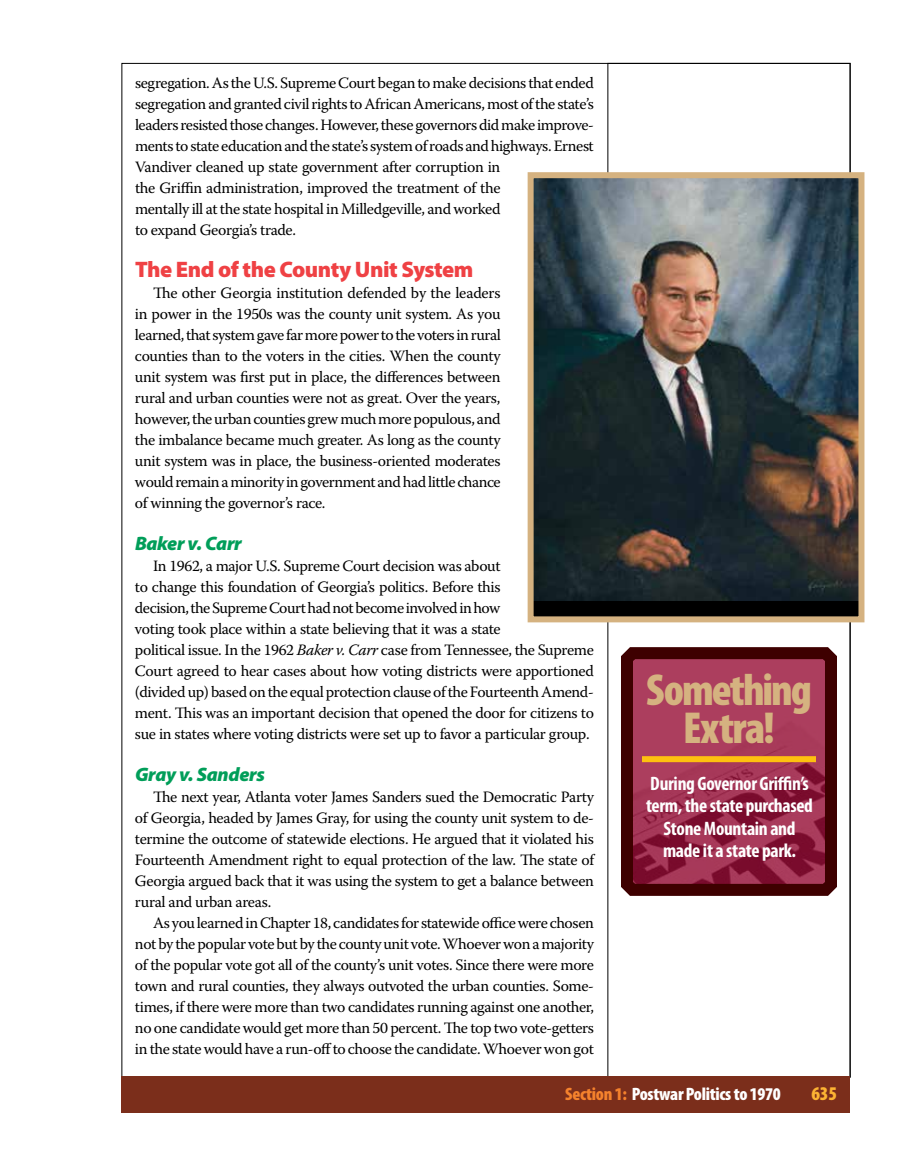
<style>
.page{position:relative;width:918px;height:1175px;background:#fff}
.page>*{position:absolute;margin:0;border:0;box-sizing:border-box;transform-origin:0 0}
.t1{font:900 condensed 45px/37.5px "Myriad Pro";letter-spacing:-.04em;color:#d5b280;text-align:center}
.t2{font:900 22.5px "Myriad Pro";letter-spacing:-.02em;color:#ef4144}
.t3{font:700 condensed 19.5px/22.5px "Myriad Pro";letter-spacing:-.015em;color:#fff;text-align:center}
.t4{font:italic 900 19.5px "Myriad Pro";letter-spacing:-.02em;color:#009e59}
.t5{font:900 condensed 19.5px "Myriad Pro";color:#fcb333}
.t6{font:900 condensed 18px "Myriad Pro";letter-spacing:-.015em;color:#fff}
.t7{font:15.75px/21px "Warnock Pro";letter-spacing:-.025em;color:#000;text-align:justify}
.s1{font-style:italic}
.s2{color:#f5822d}
</style>
<div class="page">
<div style="left:122px;top:1076px;width:728px;height:36px;background:#7b2e1b"></div>
<img style="left:634px;top:660px;width:190px;height:223px">
<div style="left:621px;top:647px;width:216px;height:249px;border:12px solid #3e0000;border-radius:5px"></div>
<div style="left:642px;top:756px;width:174px;height:6px;background:#fec00f"></div>
<div style="left:531px;top:175px;width:330px;height:444px;background:#000"></div>
<img style="left:535px;top:179px;width:322px;height:421px">
<div style="left:528px;top:172px;width:336px;height:450px;border:6px solid #d5b280"></div>
<p class="t7" style="left:135px;top:72px;width:461px;text-align:left">segregation. As the U.S. Supreme Court began to make decisions that ended segregation and granted civil rights to African Americans, most of the state’s leaders resisted those changes. However, these governors did make improve&shy;ments to state education and the state’s system of roads and highways. Ernest Vandiver cleaned up state government after corruption in<br>the Griffin administration, improved the treatment of the<br>mentally ill at the state hospital in Milledgeville, and worked<br>to expand Georgia’s trade.</p>
<h2 class="t2" style="left:135px;top:254px;width:340px">The End of the County Unit System</h2>
<p class="t7" style="left:135px;top:282px;width:367px;text-indent:18px">The other Georgia institution defended by the leaders in power in the 1950s was the county unit system. As you learned, that system gave far more power to the voters in rural counties than to the voters in the cities. When the county unit system was first put in place, the differences between rural and urban counties were not as great. Over the years, however, the urban counties grew much more populous, and the imbalance became much greater. As long as the county unit system was in place, the business-oriented moderates would remain a minority in government and had little chance of winning the governor’s race.</p>
<p class="t4" style="left:135px;top:531px;width:108px">Baker v. Carr</p>
<p class="t7" style="left:135px;top:555px;width:461px;text-align:left;text-indent:18px">In 1962, a major U.S. Supreme Court decision was about<br>to change this foundation of Georgia’s politics. Before this<br>decision, the Supreme Court had not become involved in how<br>voting took place within a state believing that it was a state<br>political issue. In the 1962 <span class="s1">Baker v. Carr</span> case from Tennessee, the Supreme Court agreed to hear cases about how voting districts were apportioned (divided up) based on the equal protection clause of the Fourteenth Amend&shy;ment. This was an important decision that opened the door for citizens to sue in states where voting districts were set up to favor a particular group.</p>
<p class="t4" style="left:135px;top:762px;width:132px">Gray v. Sanders</p>
<p class="t7" style="left:135px;top:786px;width:461px;text-indent:18px">The next year, Atlanta voter James Sanders sued the Democratic Party of Georgia, headed by James Gray, for using the county unit system to de&shy;termine the outcome of statewide elections. He argued that it violated his Fourteenth Amendment right to equal protection of the law. The state of Georgia argued back that it was using the system to get a balance between rural and urban areas.</p>
<p class="t7" style="left:135px;top:912px;width:461px;text-indent:18px">As you learned in Chapter 18, candidates for statewide office were chosen not by the popular vote but by the county unit vote. Whoever won a majority of the popular vote got all of the county’s unit votes. Since there were more town and rural counties, they always outvoted the urban counties. Some&shy;times, if there were more than two candidates running against one another, no one candidate would get more than 50 percent. The top two vote-getters in the state would have a run-off to choose the candidate. Whoever won got</p>
<h1 class="t1" style="left:646px;top:670px;width:167px">Something<br>Extra!</h1>
<p class="t3" style="left:646px;top:771px;width:169px">During Governor Griffin’s term, the state purchased<br>Stone Mountain and made it a state park.</p>
<p class="t6" style="left:565px;top:1082px;width:217px"><span class="s2">Section 1:</span> Postwar Politics to 1970</p>
<p class="t5" style="left:812px;top:1080px;width:27px">635</p>
</div>
